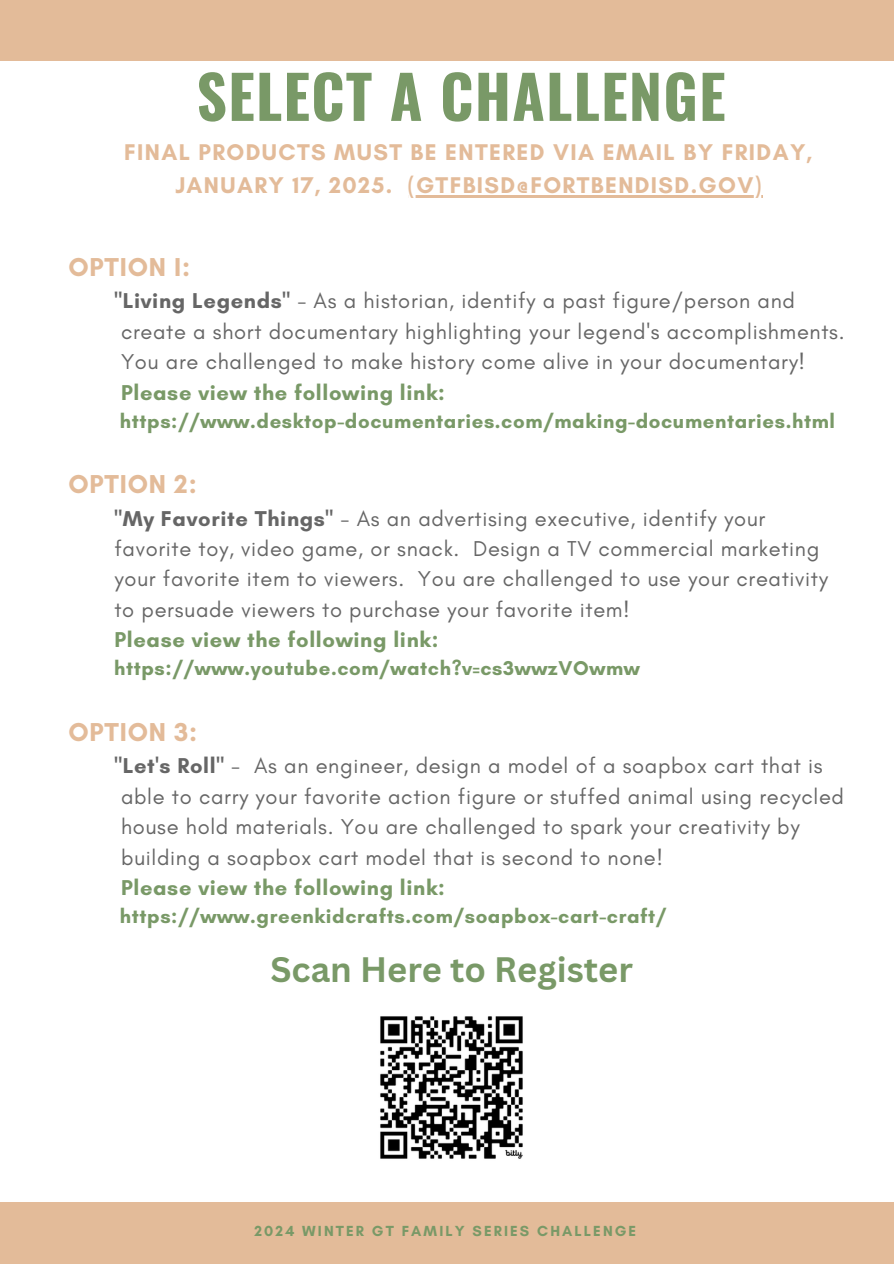
<style>
.page{position:relative;width:894px;height:1264px;background:#fff}
.page>*{position:absolute;margin:0;border:0;box-sizing:border-box;transform-origin:0 0}
.t1{font:700 59.4px "Oswald";letter-spacing:.02em;color:#799967}
.t2{font:700 34.35px "Canva Sans";color:#799967}
.t3{font:700 26.4px "Glacial Indifference";letter-spacing:.03em;color:#e3bb99}
.t4{font:700 23.1px/32.7px "Glacial Indifference";letter-spacing:.06em;color:#e3bb99}
.t5{font:21.9px/30.3px "Glacial Indifference";letter-spacing:.03em;color:#666}
.t6{font:700 20.4px "Glacial Indifference";letter-spacing:.03em;color:#799967}
.t7{font:700 14.85px "Glacial Indifference";letter-spacing:.14em;color:#799967}
.s1{font-weight:700}
.s2{font-weight:700;color:#799967}
</style>
<div class="page">
<div style="left:0;top:0;width:893px;height:60px;background:#e3bb99"></div>
<div style="left:0;top:1202px;width:893px;height:61px;background:#e3bb99"></div>
<hr style="left:408px;top:195px;width:354px;height:2px;background:#e3bb99">
<img style="left:380px;top:1016px;width:143px;height:143px">
<p class="t1" style="left:196px;top:50px;width:530px">SELECT A CHALLENGE</p>
<h1 class="t4" style="left:175px;top:136px;width:638px;text-indent:-51px">FINAL PRODUCTS MUST BE ENTERED VIA EMAIL BY FRIDAY,<br>JANUARY 17, 2025.</h1>
<h3 class="t4" style="left:408px;top:168px;width:355px">(GTFBISD@FORTBENDISD.GOV)</h3>
<h4 class="t3" style="left:68px;top:251px;width:123px">OPTION I:</h4>
<h4 class="t5" style="left:114px;top:286px;width:731px"><span class="s1">"Living Legends"</span> - As a historian, identify a past figure/person and create a short documentary highlighting your legend's accomplishments.<br>You are challenged to make history come alive in your documentary!<br><span class="s2">Please view the following link:</span></h4>
<h4 class="t6" style="left:120px;top:408px;width:716px">https://www.desktop-documentaries.com/making-documentaries.html</h4>
<h4 class="t3" style="left:68px;top:468px;width:130px">OPTION 2:</h4>
<h4 class="t5" style="left:114px;top:503px;width:715px"><span class="s1">"My Favorite Things"</span> - As an advertising executive, identify your favorite toy, video game, or snack. Design a TV commercial marketing your favorite item to viewers. You are challenged to use your creativity to persuade viewers to purchase your favorite item!<br><span class="s2">Please view the following link:</span></h4>
<h4 class="t6" style="left:114px;top:656px;width:527px">https://www.youtube.com/watch?v=cs3wwzVOwmw</h4>
<h4 class="t3" style="left:68px;top:715px;width:130px">OPTION 3:</h4>
<h4 class="t5" style="left:114px;top:750px;width:731px"><span class="s1">"Let's Roll"</span> - As an engineer, design a model of a soapbox cart that is able to carry your favorite action figure or stuffed animal using recycled house hold materials. You are challenged to spark your creativity by building a soapbox cart model that is second to none!<br><span class="s2">Please view the following link:</span></h4>
<h4 class="t6" style="left:120px;top:903px;width:548px">https://www.greenkidcrafts.com/soapbox-cart-craft/</h4>
<p class="t2" style="left:270px;top:945px;width:364px">Scan Here to Register</p>
<p class="t7" style="left:254px;top:1222px;width:383px">2024 WINTER GT FAMILY SERIES CHALLENGE</p>
</div>
